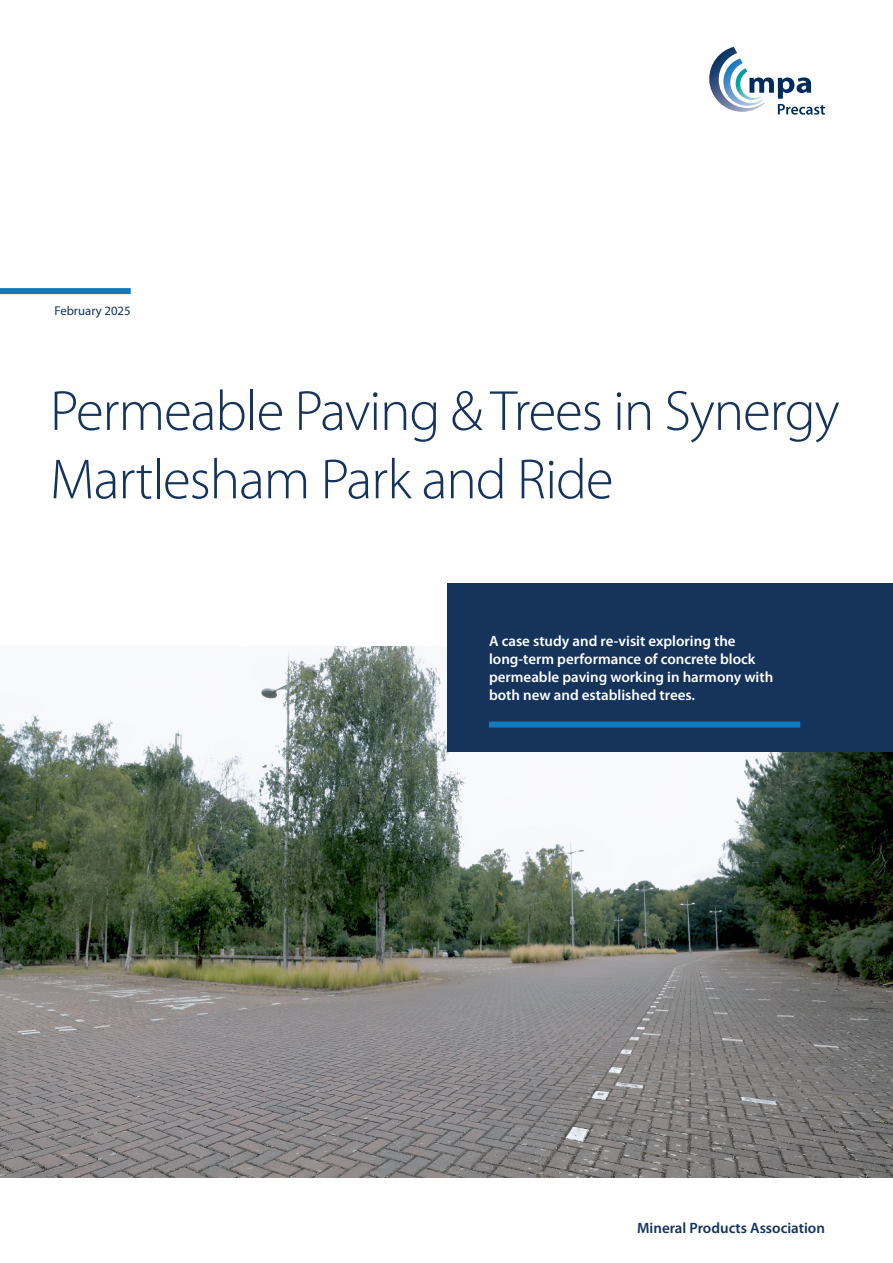
<style>
.page{position:relative;width:893px;height:1263px;background:#fff}
.page>*{position:absolute;margin:0;border:0;box-sizing:border-box;transform-origin:0 0}
.t1{font:300 57px "Myriad Pro";letter-spacing:-.02em;color:#15335b}
.Paragraph_Style_1{font:600 15px/18px "Myriad Pro";color:#fff}
.t2{font:600 15px "Myriad Pro";color:#15335b}
.t3{font:12.75px "Myriad Pro";color:#15335b}
</style>
<div class="page">
<img style="left:0;top:646px;width:893px;height:532px">
<div style="left:447px;top:583px;width:446px;height:169px;background:#15335b"></div>
<div style="left:489px;top:721px;width:311px;height:6px;background:#107bc1"></div>
<div style="left:0;top:288px;width:131px;height:6px;background:#107bc1"></div>
<svg style="left:709px;top:47px;width:116px;height:68px"></svg>
<p class="t3" style="left:55px;top:303px;width:78px">February 2025</p>
<p class="t1" style="left:50px;top:377px;width:791px">Permeable Paving &amp; Trees in Synergy</p>
<p class="t1" style="left:50px;top:445px;width:565px">Martlesham Park and Ride</p>
<p class="Paragraph_Style_1" style="left:489px;top:632px;width:286px">A case study and re-visit exploring the long‑term performance of concrete block permeable paving working in harmony with both new and established trees.</p>
<p class="t2" style="left:637px;top:1218px;width:189px">Mineral Products Association</p>
</div>
